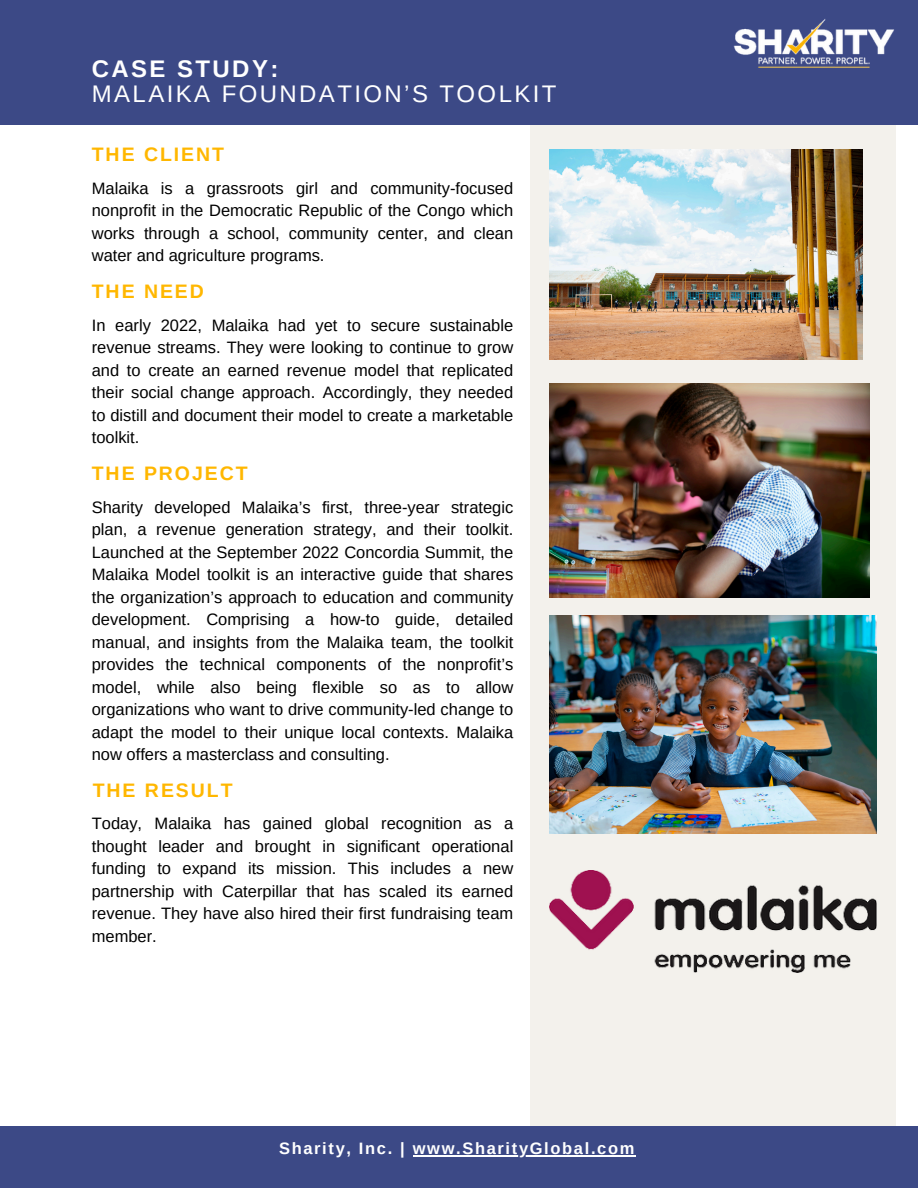
<style>
.page{position:relative;width:918px;height:1188px;background:#fff}
.page>*{position:absolute;margin:0;border:0;box-sizing:border-box;transform-origin:0 0}
.t1{font:24px/25.8px "Arimo";letter-spacing:.1em;color:#fff}
.t2{font:700 19.5px "Arimo";letter-spacing:.1em;color:#ffb700}
.t3{font:16.5px/22.5px "Arimo";color:#000;text-align:justify}
.t4{font:700 16.5px "Arimo";letter-spacing:.1em;color:#fff}
.s1{font-weight:700}
</style>
<div class="page">
<div style="left:530px;top:109px;width:366px;height:1041px;background:#f3f1ec"></div>
<div style="left:0;top:0;width:918px;height:125px;background:#3c4986"></div>
<div style="left:0;top:1126px;width:918px;height:62px;background:#3c4986"></div>
<img style="left:549px;top:871px;width:327px;height:101px">
<img style="left:733px;top:19px;width:161px;height:49px">
<img style="left:549px;top:384px;width:321px;height:214px">
<img style="left:549px;top:616px;width:327px;height:218px">
<img style="left:549px;top:150px;width:314px;height:209px">
<hr style="left:413px;top:1155px;width:49px;height:2px;background:#fff">
<hr style="left:462px;top:1155px;width:174px;height:2px;background:#fff">
<p class="t1" style="left:92px;top:55px;width:466px"><span class="s1">CASE STUDY:<br></span>MALAIKA FOUNDATION’S TOOLKIT</p>
<p class="t2" style="left:92px;top:144px;width:134px">THE CLIENT</p>
<p class="t3" style="left:92px;top:177px;width:423px">Malaika is a grassroots girl and community-focused nonprofit in the Democratic Republic of the Congo which works through a school, community center, and clean water and agriculture programs.</p>
<h2 class="t2" style="left:92px;top:281px;width:114px">THE NEED</h2>
<p class="t3" style="left:92px;top:314px;width:423px">In early 2022, Malaika had yet to secure sustainable revenue streams. They were looking to continue to grow and to create an earned revenue model that replicated their social change approach. Accordingly, they needed to distill and document their model to create a marketable toolkit.</p>
<h2 class="t2" style="left:92px;top:462px;width:157px">THE PROJECT</h2>
<h2 class="t3" style="left:92px;top:496px;width:423px">Sharity developed Malaika’s first, three-year strategic plan, a revenue generation strategy, and their toolkit.<br>Launched at the September 2022 Concordia Summit, the Malaika Model toolkit is an interactive guide that shares the organization’s approach to education and community development. Comprising a how-to guide, detailed manual, and insights from the Malaika team, the toolkit provides the technical components of the nonprofit’s model, while also being flexible so as to allow organizations who want to drive community-led change to adapt the model to their unique local contexts. Malaika now offers a masterclass and consulting.</h2>
<p class="t2" style="left:93px;top:779px;width:141px">THE RESULT</p>
<h1 class="t3" style="left:92px;top:812px;width:423px">Today, Malaika has gained global recognition as a thought leader and brought in significant operational funding to expand its mission. This includes a new partnership with Caterpillar that has scaled its earned revenue. They have also hired their first fundraising team member.</h1>
<p class="t4" style="left:279px;top:1139px;width:357px">Sharity, Inc. | www.SharityGlobal.com</p>
</div>
